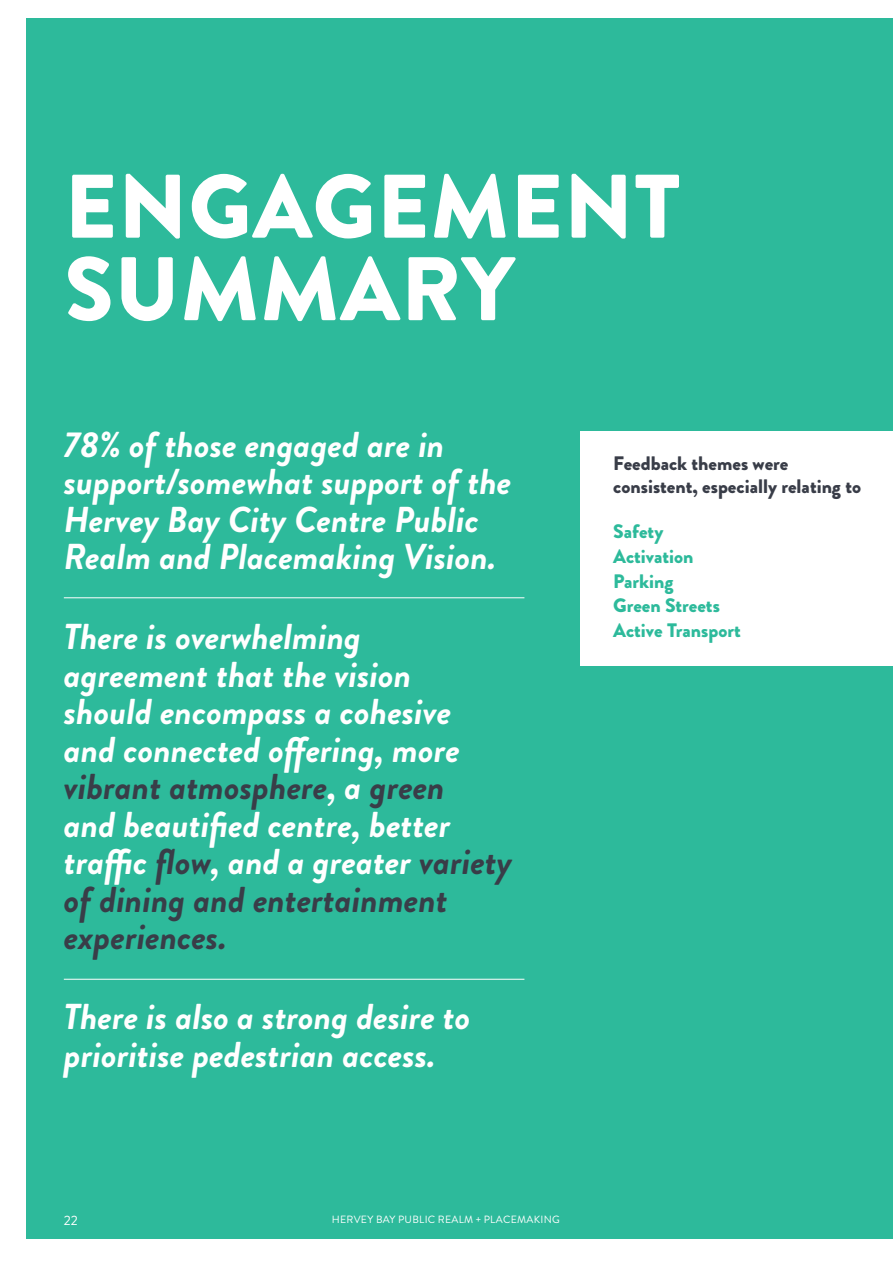
<style>
.page{position:relative;width:893px;height:1263px;background:#fff}
.page>*{position:absolute;margin:0;border:0;box-sizing:border-box;transform-origin:0 0}
.PAGE_HEAD{font:900 90px/82.5px "Brandon Grotesque";letter-spacing:.01em;color:#fff}
.INTRO_PARA{font:italic 700 36px/37.5px "Brandon Grotesque";color:#fff}
.Body{font:900 19.5px "Brandon Grotesque";color:#2dba9b}
.Body-2{font:900 19.5px/22.5px "Brandon Grotesque";color:#393d48}
.t1{font:13.5px "Brandon Grotesque";color:#fff}
.t2{font:10.5px "Brandon Grotesque";letter-spacing:.025em;color:#fff}
.s1{color:#393d48}
</style>
<div class="page">
<div style="left:27px;top:18px;width:866px;height:1221px;background:#2dba9b"></div>
<div style="left:580px;top:432px;width:313px;height:234px;background:#fff"></div>
<hr style="left:64px;top:597px;width:460px;height:1px;background:#fff">
<hr style="left:64px;top:979px;width:460px;height:1px;background:#fff">
<p class="PAGE_HEAD" style="left:64px;top:167px;width:617px">ENGAGEMENT<br>SUMMARY</p>
<p class="INTRO_PARA" style="left:64px;top:426px;width:449px">78% of those engaged are in support/somewhat support of the<br>Hervey Bay City Centre Public<br>Realm and Placemaking Vision.</p>
<p class="INTRO_PARA" style="left:64px;top:619px;width:450px">There is overwhelming agreement that the vision<br>should encompass a cohesive<br>and connected offering, more <span class="s1">vibrant atmosphere</span>, a <span class="s1">green<br></span>and beautified centre, better traffic <span class="s1">flow</span>, and a greater <span class="s1">variety of dining and entertainment experiences.</span></p>
<p class="INTRO_PARA" style="left:64px;top:999px;width:408px">There is also a strong desire to prioritise pedestrian access.</p>
<p class="Body-2" style="left:613px;top:452px;width:249px">Feedback themes were consistent, especially relating to</p>
<p class="Body" style="left:613px;top:518px;width:52px">Safety</p>
<p class="Body" style="left:613px;top:542px;width:82px">Activation</p>
<p class="Body" style="left:613px;top:567px;width:62px">Parking</p>
<p class="Body" style="left:613px;top:592px;width:108px">Green Streets</p>
<p class="Body" style="left:613px;top:616px;width:129px">Active Transport</p>
<p class="t1" style="left:64px;top:1211px;width:16px">22</p>
<p class="t2" style="left:332px;top:1212px;width:230px">HERVEY BAY PUBLIC REALM + PLACEMAKING</p>
</div>
